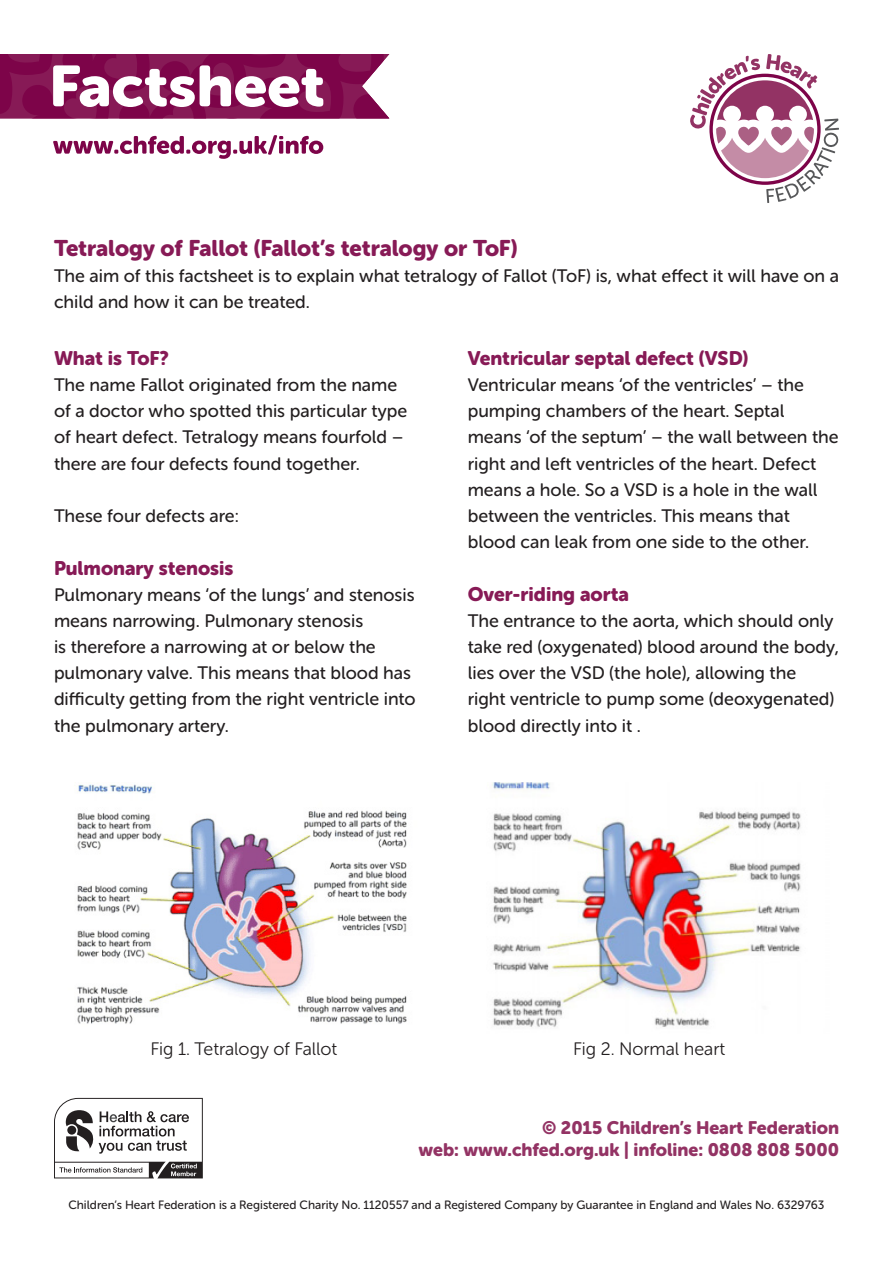
<style>
.page{position:relative;width:893px;height:1263px;background:#fff}
.page>*{position:absolute;margin:0;border:0;box-sizing:border-box;transform-origin:0 0}
.t1{font:22.5px "Museo Sans Rounded 900";letter-spacing:-.005em;color:#871a56}
.t2{font:19.5px "Museo Sans Rounded 900";color:#871a56}
.Body{font:18px/26.1px "Museo Sans Rounded 500";color:#231f20}
.t3{font:18px "Museo Sans Rounded 900";color:#933364}
.Body-2{font:18px "Museo Sans Rounded 300";color:#231f20}
.t4{font:12px "Museo Sans Rounded 500";color:#231f20}
</style>
<div class="page">
<svg style="left:690px;top:54px;width:149px;height:149px"></svg>
<svg style="left:0;top:54px;width:389px;height:64px"></svg>
<svg style="left:53px;top:135px;width:270px;height:24px"></svg>
<svg style="left:54px;top:1098px;width:149px;height:80px"></svg>
<img style="left:77px;top:784px;width:330px;height:240px">
<img style="left:492px;top:782px;width:309px;height:245px">
<p class="t1" style="left:54px;top:235px;width:465px">Tetralogy of Fallot (Fallot’s tetralogy or ToF)</p>
<p class="Body" style="left:54px;top:263px;width:787px">The aim of this factsheet is to explain what tetralogy of Fallot (ToF) is, what effect it will have on a child and how it can be treated.</p>
<p class="t2" style="left:54px;top:347px;width:117px">What is ToF?</p>
<p class="Body" style="left:54px;top:372px;width:355px">The name Fallot originated from the name of a doctor who spotted this particular type of heart defect. Tetralogy means fourfold – there are four defects found together.</p>
<p class="Body" style="left:54px;top:503px;width:186px">These four defects are:</p>
<p class="t2" style="left:54px;top:557px;width:181px">Pulmonary stenosis</p>
<p class="Body" style="left:54px;top:582px;width:363px">Pulmonary means ‘of the lungs’ and stenosis means narrowing. Pulmonary stenosis<br>is therefore a narrowing at or below the pulmonary valve. This means that blood has difficulty getting from the right ventricle into the pulmonary artery.</p>
<p class="t2" style="left:468px;top:347px;width:282px">Ventricular septal defect (VSD)</p>
<p class="Body" style="left:468px;top:372px;width:372px">Ventricular means ‘of the ventricles’ – the pumping chambers of the heart. Septal means ‘of the septum’ – the wall between the right and left ventricles of the heart. Defect means a hole. So a VSD is a hole in the wall between the ventricles. This means that blood can leak from one side to the other.</p>
<p class="t2" style="left:468px;top:583px;width:163px">Over-riding aorta</p>
<p class="Body" style="left:468px;top:608px;width:373px">The entrance to the aorta, which should only take red (oxygenated) blood around the body, lies over the VSD (the hole), allowing the<br>right ventricle to pump some (deoxygenated) blood directly into it .</p>
<p class="Body-2" style="left:150px;top:1039px;width:188px">Fig 1. Tetralogy of Fallot</p>
<p class="Body-2" style="left:573px;top:1039px;width:154px">Fig 2. Normal heart</p>
<p class="t3" style="left:542px;top:1117px;width:298px">© 2015 Children’s Heart Federation</p>
<p class="t3" style="left:418px;top:1139px;width:422px">web: www.chfed.org.uk | infoline: 0808 808 5000</p>
<p class="t4" style="left:68px;top:1198px;width:758px">Children’s Heart Federation is a Registered Charity No. 1120557 and a Registered Company by Guarantee in England and Wales No. 6329763</p>
</div>
